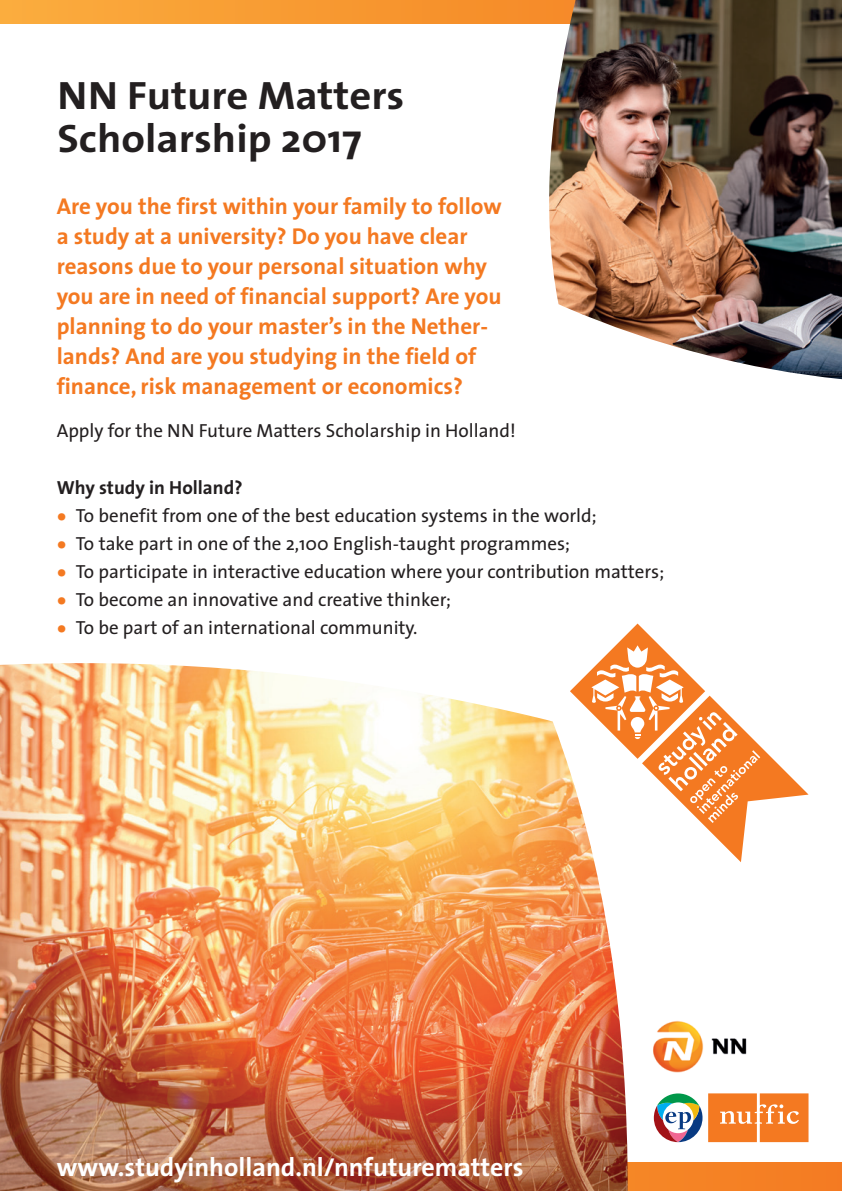
<style>
.page{position:relative;width:842px;height:1191px;background:#fff}
.page>*{position:absolute;margin:0;border:0;box-sizing:border-box;transform-origin:0 0}
.t1{font:700 39.8px/43.2px "The Sans";color:#231f20;scale:1.08 1}
.t2{font:700 26px "The Sans";color:#fff}
.t3{font:700 23px/30px "The Sans";color:#f47921}
.t4{font:19px "The Sans";color:#231f20}
.t5{font:700 19px "The Sans";color:#231f20}
.s1{font-family:"Myriad Pro";font-size:35px;color:#f47921}
</style>
<div class="page">
<svg style="left:0;top:0;width:540px;height:24px"></svg>
<div style="left:0;top:1162px;width:842px;height:29px;background:#f58124"></div>
<img style="left:653px;top:1020px;width:94px;height:53px">
<svg style="left:708px;top:1093px;width:100px;height:49px"></svg>
<svg style="left:654px;top:1093px;width:48px;height:49px"></svg>
<img style="left:0;top:663px;width:628px;height:528px">
<svg style="left:561px;top:663px;width:248px;height:216px"></svg>
<svg style="left:570px;top:623px;width:238px;height:239px"></svg>
<img style="left:540px;top:0;width:302px;height:379px">
<h1 class="t1" style="left:57px;top:73px;width:323px">NN Future Matters<br>Scholarship 2017</h1>
<p class="t3" style="left:57px;top:190px;width:446px">Are you the first within your family to follow a study at a university? Do you have clear reasons due to your personal situation why you are in need of financial support? Are you planning to do your master’s in the Nether&shy;lands? And are you studying in the field of finance, risk management or economics?</p>
<p class="t4" style="left:57px;top:415px;width:461px">Apply for the NN Future Matters Scholarship in Holland!</p>
<p class="t5" style="left:57px;top:471px;width:187px">Why study in Holland?</p>
<p class="t4" style="left:57px;top:499px;width:541px"><span class="s1">•</span> To benefit from one of the best education systems in the world;</p>
<p class="t4" style="left:57px;top:527px;width:515px"><span class="s1">•</span> To take part in one of the 2,100 English-taught programmes;</p>
<p class="t4" style="left:57px;top:555px;width:609px"><span class="s1">•</span> To participate in interactive education where your contribution matters;</p>
<p class="t4" style="left:57px;top:583px;width:396px"><span class="s1">•</span> To become an innovative and creative thinker;</p>
<p class="t4" style="left:57px;top:611px;width:362px"><span class="s1">•</span> To be part of an international community.</p>
<h2 class="t2" style="left:57px;top:1145px;width:468px">www.studyinholland.nl/nnfuturematters</h2>
</div>
